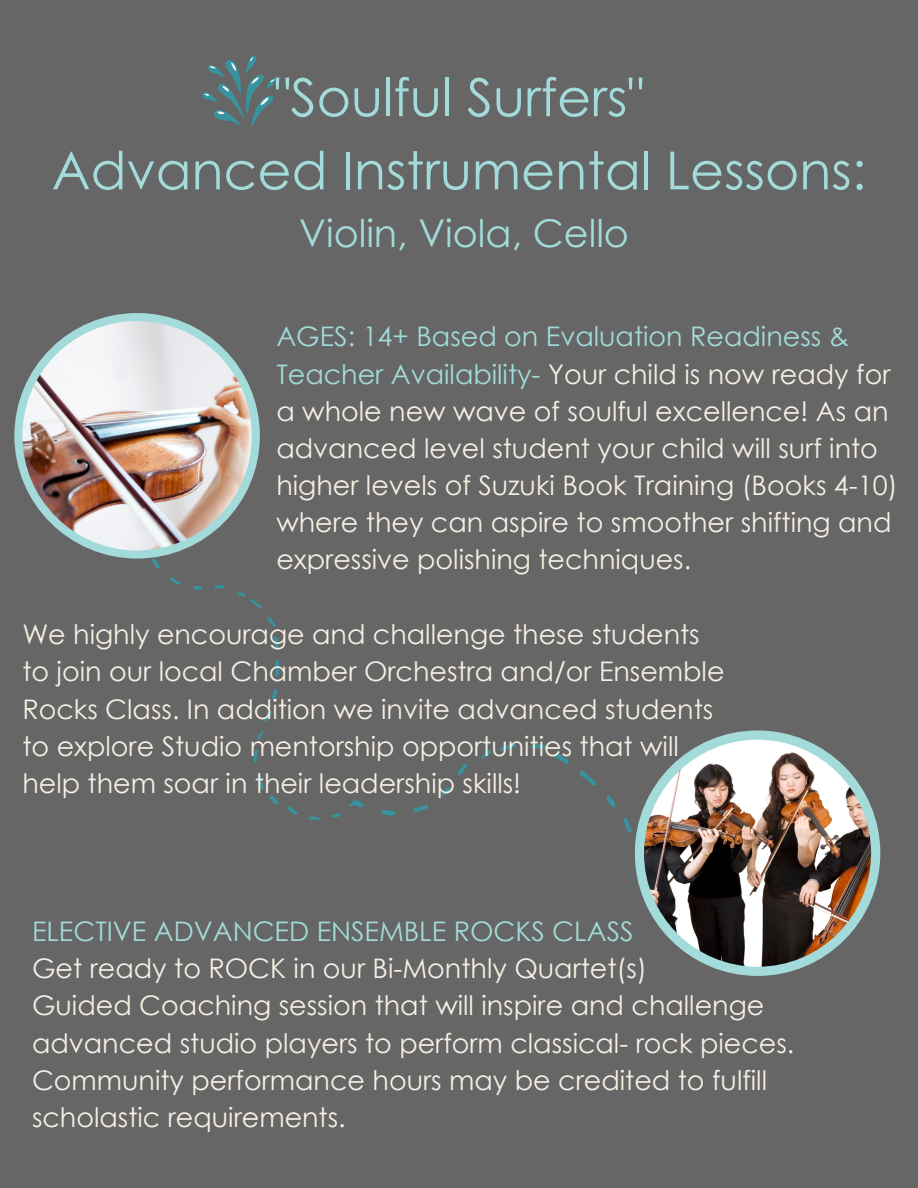
<style>
.page{position:relative;width:918px;height:1188px;background:#666}
.page>*{position:absolute;margin:0;border:0;box-sizing:border-box;transform-origin:0 0}
.t1{font:52.5px/73.2px "Century Gothic";color:#a2dbd9;text-align:center}
.t2{font:38.25px "Century Gothic";color:#a2dbd9}
.t3{font:27px/37.2px "Century Gothic";color:#f6efe4}
.t4{font:27px/37.2px "Century Gothic";color:#a2dbd9}
.s1{color:#f6efe4}
</style>
<div class="page">
<svg style="left:275px;top:660px;width:5px;height:17px"></svg>
<svg style="left:257px;top:772px;width:22px;height:33px"></svg>
<svg style="left:273px;top:637px;width:6px;height:12px"></svg>
<svg style="left:287px;top:806px;width:11px;height:9px"></svg>
<svg style="left:152px;top:558px;width:8px;height:11px"></svg>
<svg style="left:254px;top:749px;width:5px;height:14px"></svg>
<svg style="left:264px;top:711px;width:8px;height:11px"></svg>
<svg style="left:169px;top:577px;width:12px;height:8px"></svg>
<svg style="left:272px;top:689px;width:6px;height:11px"></svg>
<svg style="left:308px;top:816px;width:12px;height:4px"></svg>
<svg style="left:267px;top:617px;width:9px;height:10px"></svg>
<svg style="left:193px;top:586px;width:9px;height:4px"></svg>
<svg style="left:214px;top:585px;width:11px;height:4px"></svg>
<svg style="left:331px;top:813px;width:10px;height:5px"></svg>
<svg style="left:236px;top:592px;width:26px;height:16px"></svg>
<svg style="left:257px;top:731px;width:6px;height:9px"></svg>
<div style="left:14px;top:313px;width:246px;height:246px;background:#a2dbd9;border-radius:50%"></div>
<svg style="left:580px;top:770px;width:16px;height:16px"></svg>
<svg style="left:555px;top:753px;width:14px;height:11px"></svg>
<svg style="left:381px;top:810px;width:15px;height:6px"></svg>
<svg style="left:624px;top:818px;width:8px;height:15px"></svg>
<svg style="left:413px;top:804px;width:15px;height:8px"></svg>
<svg style="left:606px;top:795px;width:10px;height:13px"></svg>
<svg style="left:531px;top:744px;width:14px;height:5px"></svg>
<svg style="left:441px;top:787px;width:10px;height:9px"></svg>
<svg style="left:457px;top:764px;width:10px;height:11px"></svg>
<svg style="left:349px;top:800px;width:14px;height:7px"></svg>
<svg style="left:481px;top:744px;width:36px;height:14px"></svg>
<div style="left:635px;top:730px;width:245px;height:246px;background:#a2dbd9;border-radius:50%"></div>
<img style="left:644px;top:740px;width:227px;height:227px;border-radius:50%">
<svg style="left:202px;top:55px;width:74px;height:71px"></svg>
<img style="left:22px;top:321px;width:230px;height:230px;border-radius:50%">
<p class="t1" style="left:52px;top:59px;width:816px">"Soulful Surfers"<br>Advanced Instrumental Lessons:</p>
<p class="t2" style="left:299px;top:208px;width:331px">Violin, Viola, Cello</p>
<h1 class="t4" style="left:276px;top:317px;width:616px">AGES: 14+ Based on Evaluation Readiness &amp;<br>Teacher Availability- <span class="s1">Your child is now ready for</span></h1>
<p class="t3" style="left:276px;top:392px;width:623px">a whole new wave of soulful excellence! As an advanced level student your child will surf into higher levels of Suzuki Book Training (Books 4-10) where they can aspire to smoother shifting and expressive polishing techniques.</p>
<p class="t3" style="left:22px;top:615px;width:704px">We highly encourage and challenge these students to join our local Chamber Orchestra and/or Ensemble Rocks Class. In addition we invite advanced students to explore Studio mentorship opportunities that will help them soar in their leadership skills!</p>
<p class="t4" style="left:32px;top:912px;width:603px">ELECTIVE ADVANCED ENSEMBLE ROCKS CLASS</p>
<p class="t3" style="left:32px;top:949px;width:617px">Get ready to ROCK in our Bi-Monthly Quartet(s)</p>
<p class="t3" style="left:32px;top:986px;width:734px">Guided Coaching session that will inspire and challenge</p>
<p class="t3" style="left:32px;top:1023px;width:764px">advanced studio players to perform classical- rock pieces.</p>
<p class="t3" style="left:32px;top:1060px;width:737px">Community performance hours may be credited to fulfill</p>
<p class="t3" style="left:32px;top:1098px;width:315px">scholastic requirements.</p>
</div>
